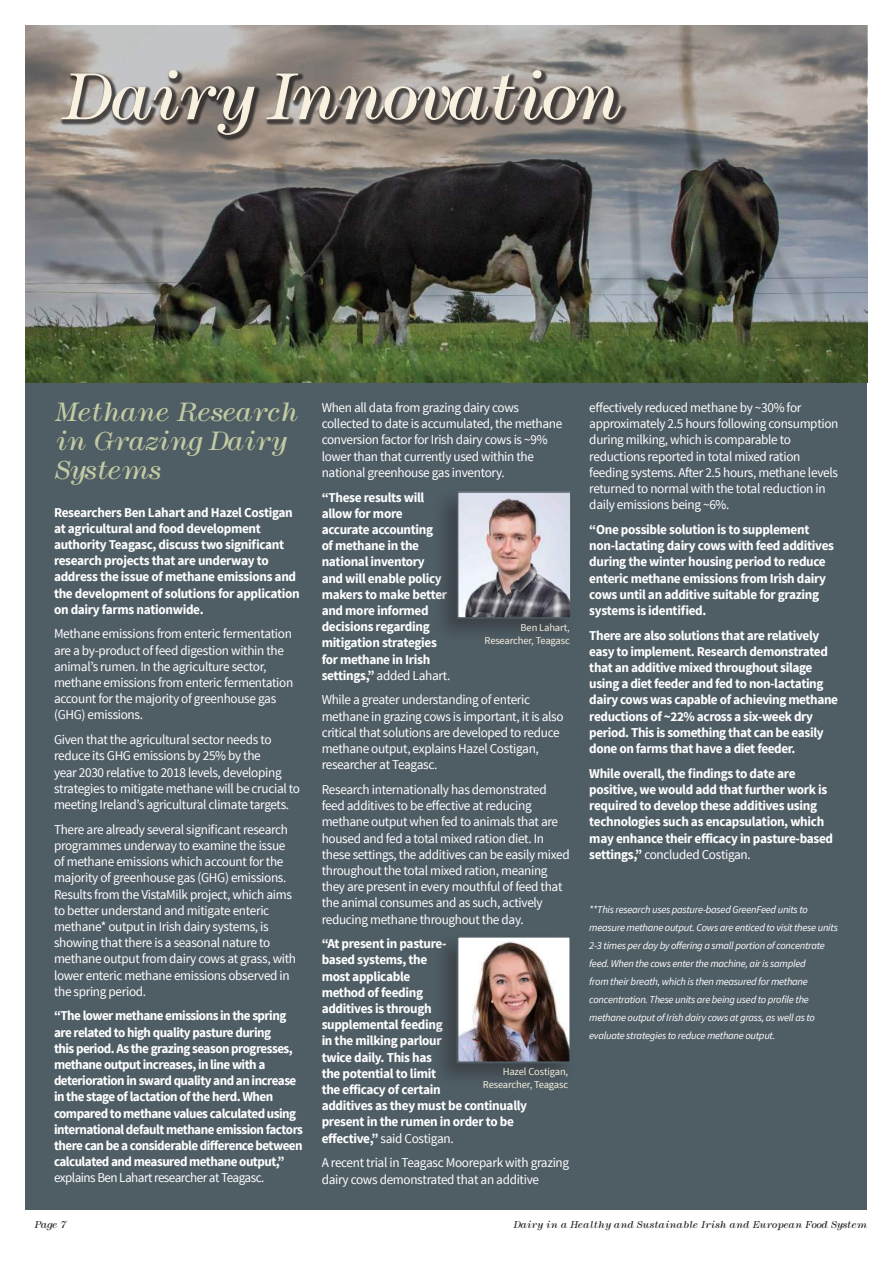
<style>
.page{position:relative;width:893px;height:1263px;background:#fff}
.page>*{position:absolute;margin:0;border:0;box-sizing:border-box;transform-origin:0 0}
.t1{font:italic 300 60px "Modern";letter-spacing:-.05em;color:#f8f1e0}
.t2{font:italic 300 24px/28.8px "Modern";letter-spacing:-.025em;color:#c1caa2}
.t3{font:13.5px/16.2px "Source Sans Pro";letter-spacing:-.025em;color:#fff}
.t4{font:700 13.5px/16.2px "Source Sans Pro";letter-spacing:-.025em;color:#fff}
.t5{font:italic 10.5px/18px "Source Sans Pro";letter-spacing:-.025em;color:#fff}
.t6{font:10.5px/12.6px "Source Sans Pro";letter-spacing:-.015em;color:#f8f1e0;text-align:right}
.t7{font:italic 300 9px "Modern";letter-spacing:-.01em;color:#221f1f}
.s1{font-weight:400}
</style>
<div class="page">
<div style="left:26px;top:27px;width:841px;height:1182px;background:#4f5d65"></div>
<img style="left:26px;top:344px;width:841px;height:39px">
<svg style="left:26px;top:26px;width:841px;height:318px"></svg>
<div style="left:432px;top:487px;width:143px;height:157px;background:#221f1f;opacity:.4"></div>
<img style="left:460px;top:494px;width:109px;height:122px">
<div style="left:457px;top:491px;width:115px;height:128px;border:2px solid #4f5d65"></div>
<div style="left:432px;top:932px;width:143px;height:156px;background:#221f1f;opacity:.4"></div>
<img style="left:459px;top:939px;width:109px;height:121px">
<div style="left:456px;top:936px;width:115px;height:127px;border:2px solid #4f5d65"></div>
<div style="left:60px;top:70px;width:568px;height:72px;background:#221f1f;opacity:.75"></div>
<h1 class="t1" style="left:60px;top:67px;width:561px">Dairy Innovation</h1>
<h2 class="t2" style="left:54px;top:399px;width:245px">Methane Research in Grazing Dairy<br>Systems</h2>
<p class="t4" style="left:54px;top:504px;width:247px">Researchers Ben Lahart and Hazel Costigan at agricultural and food development authority Teagasc, discuss two signi昀椀cant research projects that are underway to address the issue of methane emissions and the development of solutions for application on dairy farms nationwide.</p>
<p class="t3" style="left:54px;top:627px;width:241px">Methane emissions from enteric fermentation are a by-product of feed digestion within the animal’s rumen. In the agriculture sector, methane emissions from enteric fermentation account for the majority of greenhouse gas (GHG) emissions.</p>
<p class="t3" style="left:54px;top:732px;width:248px">Given that the agricultural sector needs to reduce its GHG emissions by 25% by the<br>year 2030 relative to 2018 levels, developing strategies to mitigate methane will be crucial to meeting Ireland’s agricultural climate targets.</p>
<p class="t3" style="left:54px;top:821px;width:244px">There are already several signi昀椀cant research programmes underway to examine the issue of methane emissions which account for the majority of greenhouse gas (GHG) emissions.<br>Results from the VistaMilk project, which aims to better understand and mitigate enteric methane* output in Irish dairy systems, is showing that there is a seasonal nature to methane output from dairy cows at grass, with lower enteric methane emissions observed in the spring period.</p>
<p class="t4" style="left:54px;top:1008px;width:251px">“The lower methane emissions in the spring are related to high quality pasture during<br>this period. As the grazing season progresses, methane output increases, in line with a deterioration in sward quality and an increase in the stage of lactation of the herd. When compared to methane values calculated using international default methane emission factors there can be a considerable di昀昀erence between calculated and measured methane output,”</p>
<p class="t3" style="left:54px;top:1171px;width:212px">explains Ben Lahart researcher at Teagasc.</p>
<p class="t3" style="left:322px;top:400px;width:242px">When all data from grazing dairy cows collected to date is accumulated, the methane conversion factor for Irish dairy cows is ~9% lower than that currently used within the national greenhouse gas inventory.</p>
<p class="t4" style="left:322px;top:489px;width:130px">“These results will allow for more accurate accounting<br>of methane in the national inventory<br>and will enable policy makers to make better and more informed decisions regarding mitigation strategies for methane in Irish settings,” <span class="s1">added Lahart.</span></p>
<p class="t3" style="left:322px;top:693px;width:244px">While a greater understanding of enteric methane in grazing cows is important, it is also critical that solutions are developed to reduce methane output, explains Hazel Costigan, researcher at Teagasc.</p>
<p class="t3" style="left:322px;top:782px;width:250px">Research internationally has demonstrated feed additives to be e昀昀ective at reducing methane output when fed to animals that are housed and fed a total mixed ration diet. In these settings, the additives can be easily mixed throughout the total mixed ration, meaning they are present in every mouthful of feed that the animal consumes and as such, actively reducing methane throughout the day.</p>
<p class="t4" style="left:322px;top:936px;width:207px">“At present in pasture-<br>based systems, the<br>most applicable<br>method of feeding<br>additives is through<br>supplemental feeding<br>in the milking parlour<br>twice daily. This has<br>the potential to limit<br>the e昀昀icacy of certain<br>additives as they must be continually present in the rumen in order to be<br>e昀昀ective,” <span class="s1">said Costigan.</span></p>
<p class="t3" style="left:322px;top:1156px;width:249px">A recent trial in Teagasc Moorepark with grazing dairy cows demonstrated that an additive</p>
<p class="t6" style="left:484px;top:622px;width:87px">Ben Lahart,<br>Researcher, Teagasc</p>
<p class="t6" style="left:483px;top:1066px;width:87px">Hazel Costigan,<br>Researcher, Teagasc</p>
<p class="t3" style="left:589px;top:400px;width:251px">e昀昀ectively reduced methane by ~30% for approximately 2.5 hours following consumption during milking, which is comparable to reductions reported in total mixed ration feeding systems. A昀琀er 2.5 hours, methane levels returned to normal with the total reduction in daily emissions being ~6%.</p>
<p class="t4" style="left:589px;top:522px;width:246px">“One possible solution is to supplement non-lactating dairy cows with feed additives during the winter housing period to reduce enteric methane emissions from Irish dairy cows until an additive suitable for grazing systems is identi昀椀ed.</p>
<p class="t4" style="left:589px;top:627px;width:250px">There are also solutions that are relatively easy to implement. Research demonstrated that an additive mixed throughout silage using a diet feeder and fed to non-lactating dairy cows was capable of achieving methane reductions of ~22% across a six-week dry period. This is something that can be easily done on farms that have a diet feeder.</p>
<p class="t4" style="left:589px;top:766px;width:245px">While overall, the 昀椀ndings to date are positive, we would add that further work is required to develop these additives using technologies such as encapsulation, which may enhance their e昀昀icacy in pasture-based settings,” <span class="s1">concluded Costigan.</span></p>
<p class="t5" style="left:589px;top:901px;width:250px">**This research uses pasture-based GreenFeed units to measure methane output. Cows are enticed to visit these units 2-3 times per day by o昀昀ering a small portion of concentrate feed. When the cows enter the machine, air is sampled<br>from their breath, which is then measured for methane concentration. These units are being used to pro昀椀le the methane output of Irish dairy cows at grass, as well as to evaluate strategies to reduce methane output.</p>
<p class="t7" style="left:34px;top:1220px;width:33px">Page 7</p>
<p class="t7" style="left:513px;top:1220px;width:355px">Dairy in a Healthy and Sustainable Irish and European Food System</p>
</div>
